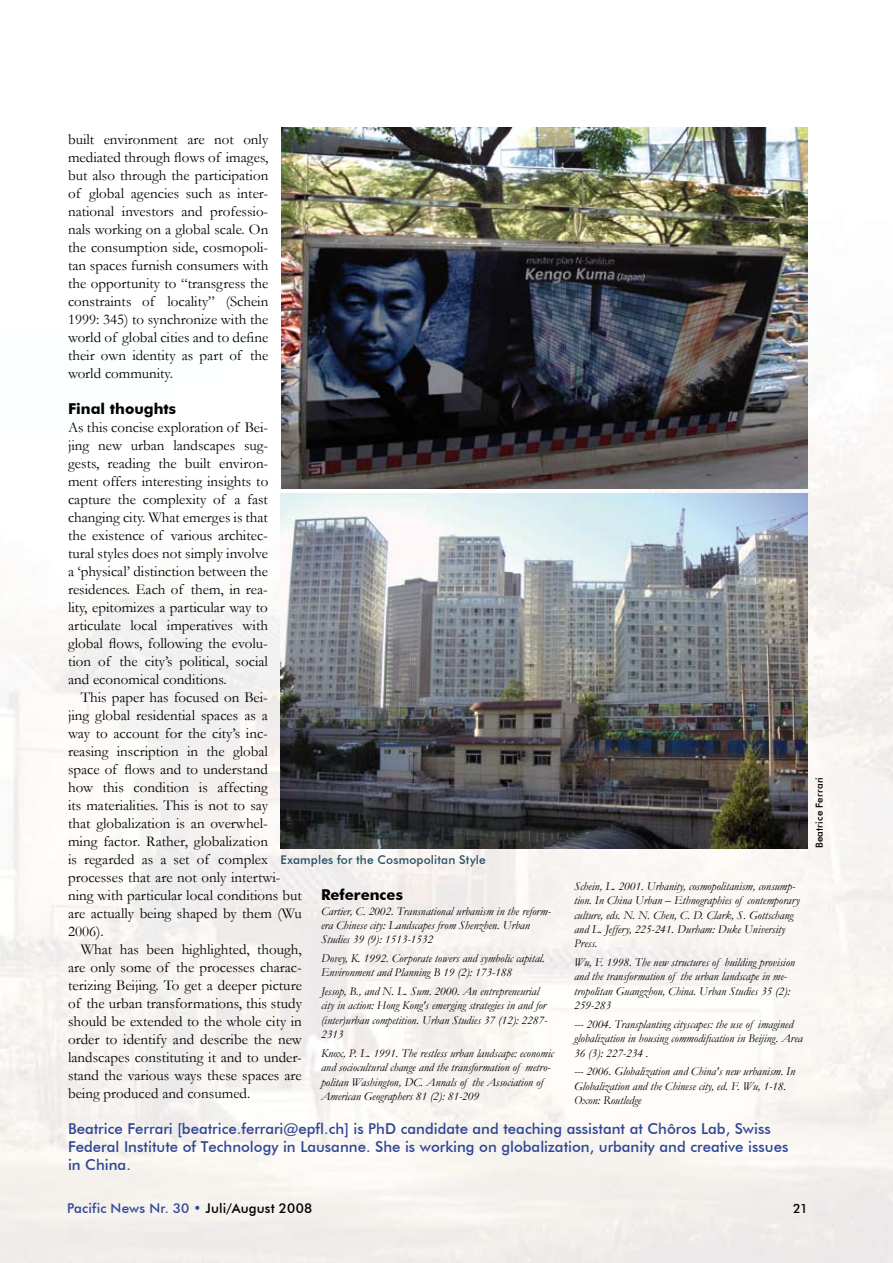
<style>
.page{position:relative;width:893px;height:1263px;background:#fff}
.page>*{position:absolute;margin:0;border:0;box-sizing:border-box;transform-origin:0 0}
.t1{font:15px/18px "Garamond";color:#000;text-align:justify}
.t2{font:500 15px/18px "Futura BT";color:#2f4694}
.t3{font:700 15px "Futura BT";color:#000}
.t4{font:500 13.5px "Futura BT";letter-spacing:.01em;color:#2f4694}
.t5{font:500 12.75px "Futura BT";color:#000}
.t6{font:italic 12px/14.4px "Garamond";color:#000}
.t7{font:500 12px "Futura BT";letter-spacing:.015em;color:#285065}
.t8{font:500 9.75px "Futura BT";letter-spacing:.02em;color:#000}
.s1{color:#000}
</style>
<div class="page">
<img style="left:0;top:127px;width:893px;height:1136px">
<img style="left:281px;top:128px;width:527px;height:360px">
<img style="left:281px;top:494px;width:526px;height:355px">
<p class="t1" style="left:68px;top:130px;width:202px">built environment are not only mediated through flows of images, but also through the participation of global agencies such as inter&shy;national investors and professio&shy;nals working on a global scale. On the consumption side, cosmopoli&shy;tan spaces furnish consumers with the opportunity to “transgress the constraints of locality” (Schein 1999: 345) to synchronize with the world of global cities and to define their own identity as part of the world community.</p>
<p class="t3" style="left:68px;top:400px;width:110px">Final thoughts</p>
<p class="t1" style="left:68px;top:418px;width:202px">As this concise exploration of Bei&shy;jing new urban landscapes sug&shy;gests, reading the built environ&shy;ment offers interesting insights to capture the complexity of a fast changing city. What emerges is that the existence of various architec&shy;tural styles does not simply involve a ‘physical’ distinction between the residences. Each of them, in rea&shy;lity, epitomizes a particular way to articulate local imperatives with global flows, following the evolu&shy;tion of the city’s political, social and economical conditions.</p>
<p class="t1" style="left:68px;top:688px;width:235px;text-align:left;text-indent:13px">This paper has focused on Bei-<br>jing global residential spaces as a<br>way to account for the city’s inc&shy;reasing inscription in the global space of flows and to understand<br>how this condition is affecting<br>its materialities. This is not to say<br>that globalization is an overwhel-<br>ming factor. Rather, globalization<br>is regarded as a set of complex processes that are not only intertwi&shy;ning with particular local conditions but are actually being shaped by them (Wu<br>2006).</p>
<p class="t1" style="left:68px;top:940px;width:235px;text-indent:13px">What has been highlighted, though, are only some of the processes charac&shy;terizing Beijing. To get a deeper picture of the urban transformations, this study should be extended to the whole city in order to identify and describe the new landscapes constituting it and to under&shy;stand the various ways these spaces are being produced and consumed.</p>
<p class="t7" style="left:281px;top:852px;width:207px">Examples for the Cosmopolitan Style</p>
<p class="t6" style="left:574px;top:878px;width:227px">Schein, L. 2001. Urbanity, cosmopolitanism, consump&shy;tion. In China Urban – Ethnographies of contemporary culture, eds. N. N. Chen, C. D. Clark, S. Gottschang and L. Jeffery, 225-241. Durham: Duke University Press.</p>
<p class="t6" style="left:574px;top:955px;width:222px">Wu, F. 1998. The new structures of building provision and the transformation of the urban landscape in me&shy;tropolitan Guangzhou, China. Urban Studies 35 (2):<br>259-283</p>
<p class="t6" style="left:574px;top:1016px;width:230px">--- 2004. Transplanting cityscapes: the use of imagined globalization in housing commodification in Beijing. Area<br>36 (3): 227-234 .</p>
<p class="t6" style="left:574px;top:1064px;width:223px">--- 2006. Globalization and China's new urbanism. In<br>Globalization and the Chinese city, ed. F. Wu, 1-18.<br>Oxon: Routledge</p>
<p class="t2" style="left:68px;top:1120px;width:722px">Beatrice Ferrari [beatrice.ferrari@epfl.ch] is PhD candidate and teaching assistant at Chôros Lab, Swiss<br>Federal Institute of Technology in Lausanne. She is working on globalization, urbanity and creative issues in China.</p>
<p class="t3" style="left:321px;top:886px;width:83px">References</p>
<p class="t6" style="left:321px;top:903px;width:231px">Cartier, C. 2002. Transnational urbanism in the reform&shy;era Chinese city: Landscapes from Shenzhen. Urban<br>Studies 39 (9): 1513-1532</p>
<p class="t6" style="left:321px;top:951px;width:225px">Dovey, K. 1992. Corporate towers and symbolic capital.<br>Environment and Planning B 19 (2): 173-188</p>
<p class="t6" style="left:321px;top:984px;width:228px">Jessop, B., and N. L. Sum. 2000. An entrepreneurial city in action: Hong Kong's emerging strategies in and for (inter)urban competition. Urban Studies 37 (12): 2287- 2313</p>
<p class="t6" style="left:321px;top:1045px;width:234px">Knox, P. L. 1991. The restless urban landscape: economic and sociocultural change and the transformation of metro&shy;politan Washington, DC. Annals of the Association of American Geographers 81 (2): 81-209</p>
<p class="t8" style="left:813px;top:848px;width:73px;rotate:-90deg">Beatrice Ferrari</p>
<p class="t4" style="left:67px;top:1200px;width:247px">Pacific News Nr. 30 • <span class="s1">Juli/August 2008</span></p>
<p class="t5" style="left:793px;top:1200px;width:16px">21</p>
</div>
